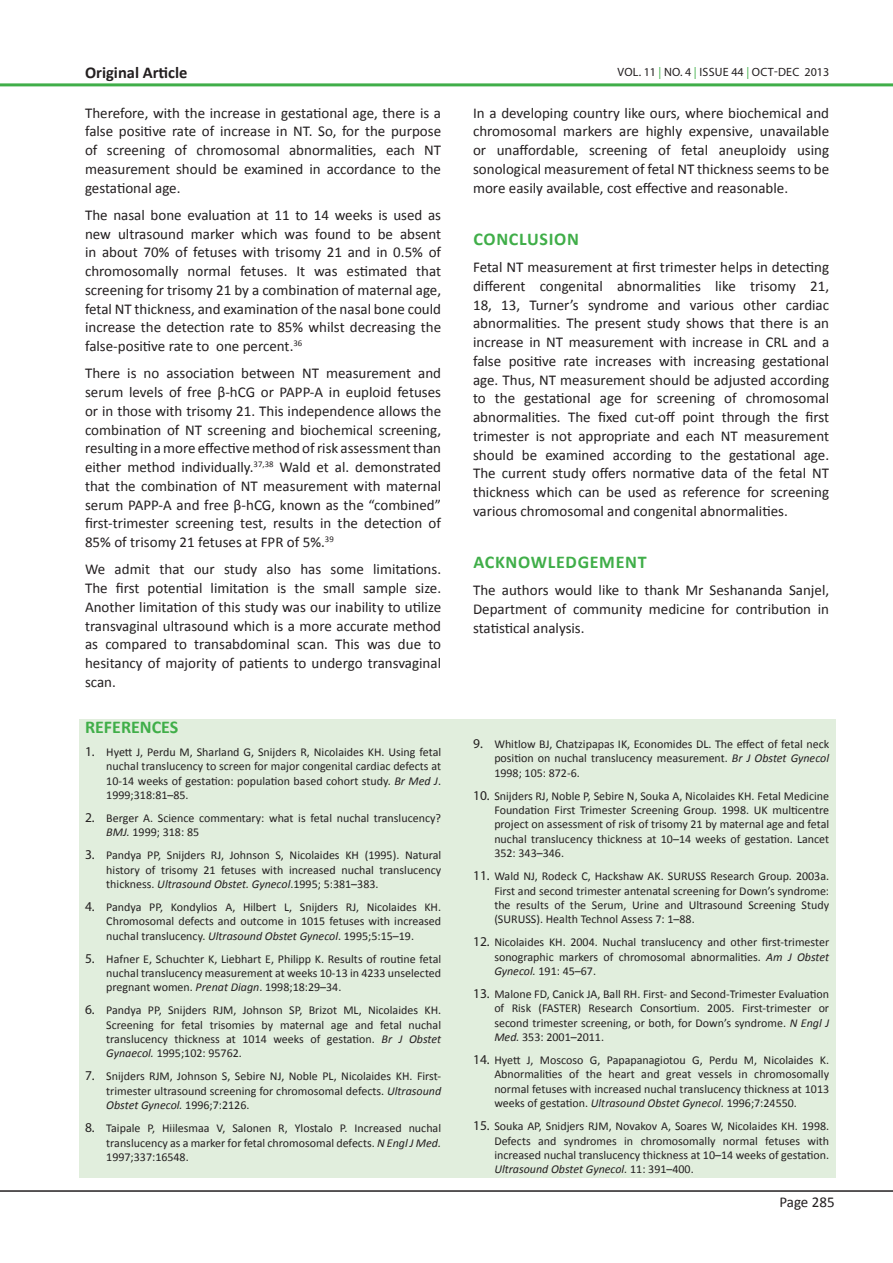
<style>
.page{position:relative;width:893px;height:1263px;background:#fff}
.page>*{position:absolute;margin:0;border:0;box-sizing:border-box;transform-origin:0 0}
.Heading_2_-_Sub_head{font:700 18px "Calibri";letter-spacing:.04em;color:#40ae49}
.Heading_2_-_Sub_head-2{font:700 18px "Calibri";color:#40ae49}
.Abstract_Words{font:700 16.5px "Calibri";color:#231f20}
.Normal_Text{font:15px/18.8px "Calibri";color:#231f20;text-align:justify}
.Refrence_Text{font:12px/14.4px "Calibri";color:#231f20;text-align:justify}
.t1{font:12px "Myriad Pro";letter-spacing:.02em;color:#231f20}
.s1{font-family:"Myriad Pro";font-size:13.5px}
.s2{font-style:italic}
.s3{color:#40ae49}
</style>
<div class="page">
<hr style="left:0;top:1190px;width:893px;height:2px;background:#231f20">
<hr style="left:0;top:83px;width:893px;height:3px;background:#40ae49">
<div style="left:79px;top:720px;width:756px;height:458px;background:#e1eedd"></div>
<p class="Abstract_Words" style="left:85px;top:62px;width:104px">Original Article</p>
<p class="Normal_Text" style="left:85px;top:103px;width:358px">Therefore, with the increase in gestational age, there is a false positive rate of increase in NT. So, for the purpose of screening of chromosomal abnormalities, each NT measurement should be examined in accordance to the gestational age.</p>
<p class="Normal_Text" style="left:85px;top:206px;width:358px">The nasal bone evaluation at 11 to 14 weeks is used as new ultrasound marker which was found to be absent in about 70% of fetuses with trisomy 21 and in 0.5% of chromosomally normal fetuses. It was estimated that screening for trisomy 21 by a combination of maternal age, fetal NT thickness, and examination of the nasal bone could increase the detection rate to 85% whilst decreasing the false-positive rate to one percent.<sup>36</sup></p>
<p class="Normal_Text" style="left:85px;top:364px;width:358px">There is no association between NT measurement and serum levels of free β-hCG or PAPP-A in euploid fetuses or in those with trisomy 21. This independence allows the combination of NT screening and biochemical screening, resulting in a more effective method of risk assessment than either method individually.<sup>37,38</sup> Wald et al. demonstrated that the combination of NT measurement with maternal serum PAPP-A and free β-hCG, known as the “combined” first-trimester screening test, results in the detection of 85% of trisomy 21 fetuses at FPR of 5%.<sup>39</sup></p>
<p class="Normal_Text" style="left:85px;top:560px;width:358px">We admit that our study also has some limitations.<br>The first potential limitation is the small sample size.<br>Another limitation of this study was our inability to utilize transvaginal ultrasound which is a more accurate method as compared to transabdominal scan. This was due to hesitancy of majority of patients to undergo transvaginal scan.</p>
<p class="Heading_2_-_Sub_head-2" style="left:85px;top:715px;width:95px">REFERENCES</p>
<p class="Refrence_Text" style="left:106px;top:744px;width:336px;text-indent:-21px"><span class="s1">1.</span> Hyett J, Perdu M, Sharland G, Snijders R, Nicolaides KH. Using fetal nuchal translucency to screen for major congenital cardiac defects at 10-14 weeks of gestation: population based cohort study. <span class="s2">Br Med J</span>.<br>1999;318:81–85.</p>
<p class="Refrence_Text" style="left:106px;top:811px;width:336px;text-indent:-21px"><span class="s1">2.</span> Berger A. Science commentary: what is fetal nuchal translucency?<br><span class="s2">BMJ.</span> 1999; 318: 85</p>
<p class="Refrence_Text" style="left:106px;top:848px;width:336px;text-indent:-21px"><span class="s1">3.</span> Pandya PP, Snijders RJ, Johnson S, Nicolaides KH (1995). Natural history of trisomy 21 fetuses with increased nuchal translucency thickness. <span class="s2">Ultrasound Obstet. Gynecol</span>.1995; 5:381–383.</p>
<p class="Refrence_Text" style="left:106px;top:900px;width:336px;text-indent:-21px"><span class="s1">4.</span> Pandya PP, Kondylios A, Hilbert L, Snijders RJ, Nicolaides KH.<br>Chromosomal defects and outcome in 1015 fetuses with increased nuchal translucency. <span class="s2">Ultrasound Obstet Gynecol</span>. 1995;5:15–19.</p>
<p class="Refrence_Text" style="left:106px;top:951px;width:336px;text-indent:-21px"><span class="s1">5.</span> Hafner E, Schuchter K, Liebhart E, Philipp K. Results of routine fetal nuchal translucency measurement at weeks 10-13 in 4233 unselected pregnant women. <span class="s2">Prenat Diagn</span>. 1998;18:29–34.</p>
<p class="Refrence_Text" style="left:106px;top:1003px;width:336px;text-indent:-21px"><span class="s1">6.</span> Pandya PP, Snijders RJM, Johnson SP, Brizot ML, Nicolaides KH.<br>Screening for fetal trisomies by maternal age and fetal nuchal translucency thickness at 1014 weeks of gestation. <span class="s2">Br J Obstet Gynaecol.</span> 1995;102: 95762.</p>
<p class="Refrence_Text" style="left:106px;top:1069px;width:336px;text-indent:-21px"><span class="s1">7.</span> Snijders RJM, Johnson S, Sebire NJ, Noble PL, Nicolaides KH. First&shy;trimester ultrasound screening for chromosomal defects. <span class="s2">Ultrasound Obstet Gynecol.</span> 1996;7:2126.</p>
<p class="Refrence_Text" style="left:106px;top:1121px;width:336px;text-indent:-21px"><span class="s1">8.</span> Taipale P, Hiilesmaa V, Salonen R, Ylostalo P. Increased nuchal translucency as a marker for fetal chromosomal defects. <span class="s2">N Engl J Med.<br></span>1997;337:16548.</p>
<p class="t1" style="left:617px;top:65px;width:213px">VOL. 11 <span class="s3">|</span> NO. 4 <span class="s3">|</span> ISSUE 44 <span class="s3">|</span> OCT-DEC 2013</p>
<p class="Normal_Text" style="left:473px;top:103px;width:358px">In a developing country like ours, where biochemical and chromosomal markers are highly expensive, unavailable or unaffordable, screening of fetal aneuploidy using sonological measurement of fetal NT thickness seems to be more easily available, cost effective and reasonable.</p>
<p class="Heading_2_-_Sub_head" style="left:473px;top:227px;width:107px">CONCLUSION</p>
<p class="Normal_Text" style="left:473px;top:258px;width:358px">Fetal NT measurement at first trimester helps in detecting different congenital abnormalities like trisomy 21, 18, 13, Turner’s syndrome and various other cardiac abnormalities. The present study shows that there is an increase in NT measurement with increase in CRL and a false positive rate increases with increasing gestational age. Thus, NT measurement should be adjusted according to the gestational age for screening of chromosomal abnormalities. The fixed cut-off point through the first trimester is not appropriate and each NT measurement should be examined according to the gestational age.<br>The current study offers normative data of the fetal NT thickness which can be used as reference for screening various chromosomal and congenital abnormalities.</p>
<p class="Heading_2_-_Sub_head" style="left:473px;top:551px;width:175px">ACKNOWLEDGEMENT</p>
<p class="Normal_Text" style="left:473px;top:581px;width:358px">The authors would like to thank Mr Seshananda Sanjel, Department of community medicine for contribution in statistical analysis.</p>
<p class="Refrence_Text" style="left:494px;top:737px;width:336px;text-indent:-21px"><span class="s1">9.</span> Whitlow BJ, Chatzipapas IK, Economides DL. The effect of fetal neck position on nuchal translucency measurement. <span class="s2">Br J Obstet Gynecol </span>1998; 105: 872-6.</p>
<p class="Refrence_Text" style="left:494px;top:788px;width:336px;text-indent:-21px"><span class="s1">10.</span> Snijders RJ, Noble P, Sebire N, Souka A, Nicolaides KH. Fetal Medicine Foundation First Trimester Screening Group. 1998. UK multicentre project on assessment of risk of trisomy 21 by maternal age and fetal nuchal translucency thickness at 10–14 weeks of gestation. Lancet 352: 343–346.</p>
<p class="Refrence_Text" style="left:494px;top:869px;width:336px;text-indent:-21px"><span class="s1">11.</span> Wald NJ, Rodeck C, Hackshaw AK. SURUSS Research Group. 2003a.<br>First and second trimester antenatal screening for Down’s syndrome: the results of the Serum, Urine and Ultrasound Screening Study (SURUSS). Health Technol Assess 7: 1–88.</p>
<p class="Refrence_Text" style="left:494px;top:935px;width:336px;text-indent:-21px"><span class="s1">12.</span> Nicolaides KH. 2004. Nuchal translucency and other first-trimester sonographic markers of chromosomal abnormalities. <span class="s2">Am J Obstet Gynecol.</span> 191: 45–67.</p>
<p class="Refrence_Text" style="left:494px;top:987px;width:336px;text-indent:-21px"><span class="s1">13.</span> Malone FD, Canick JA, Ball RH. First- and Second-Trimester Evaluation of Risk (FASTER) Research Consortium. 2005. First-trimester or second trimester screening, or both, for Down’s syndrome. <span class="s2">N Engl J Med.</span> 353: 2001–2011.</p>
<p class="Refrence_Text" style="left:494px;top:1053px;width:336px;text-indent:-21px"><span class="s1">14.</span> Hyett J, Moscoso G, Papapanagiotou G, Perdu M, Nicolaides K.<br>Abnormalities of the heart and great vessels in chromosomally normal fetuses with increased nuchal translucency thickness at 1013 weeks of gestation. <span class="s2">Ultrasound Obstet Gynecol</span>. 1996;7:24550.</p>
<p class="Refrence_Text" style="left:494px;top:1119px;width:336px;text-indent:-21px"><span class="s1">15.</span> Souka AP, Snidjers RJM, Novakov A, Soares W, Nicolaides KH. 1998.<br>Defects and syndromes in chromosomally normal fetuses with increased nuchal translucency thickness at 10–14 weeks of gestation.<br><span class="s2">Ultrasound Obstet Gynecol.</span> 11: 391–400.</p>
<p class="Normal_Text" style="left:779px;top:1193px;width:57px">Page 285</p>
</div>
